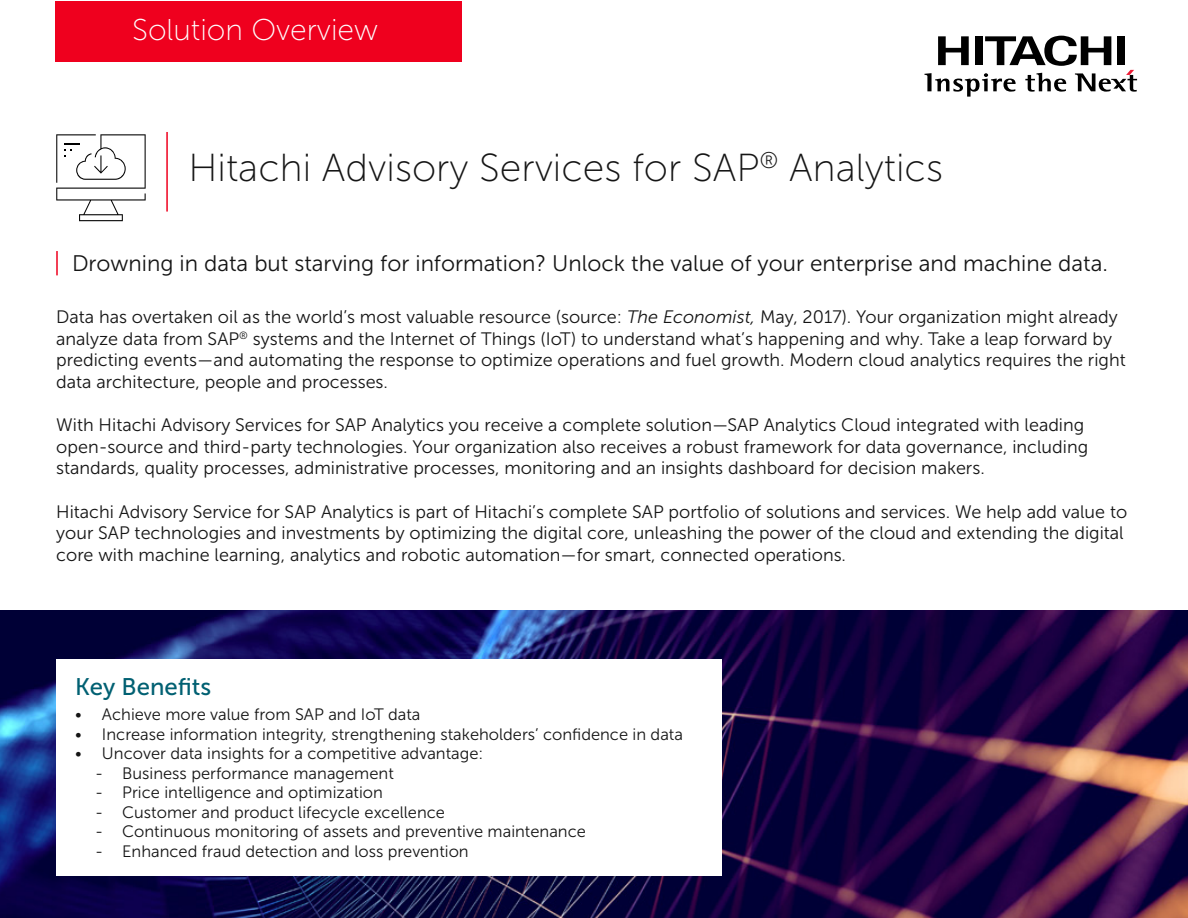
<style>
.page{position:relative;width:1188px;height:918px;background:#fff}
.page>*{position:absolute;margin:0;border:0;box-sizing:border-box;transform-origin:0 0}
.t1{font:39px "Museo Sans 100";color:#151515}
.t2{font:30px "Museo Sans 100";color:#fefefe}
.t3{font:24px "Museo Sans 500";color:#006072}
.t4{font:22.5px "Museo Sans 300";color:#151515}
.t5{font:18px/21.6px "Museo Sans 300";color:#151515}
.t6{font:16.5px "Museo Sans 300";color:#151515}
.s1{font-style:italic}
</style>
<div class="page">
<svg style="left:924px;top:36px;width:213px;height:61px"></svg>
<div style="left:55px;top:1px;width:406px;height:61px;background:#ef001e"></div>
<hr style="left:166px;top:132px;width:2px;height:80px;background:#ef001e">
<hr style="left:56px;top:251px;width:2px;height:24px;background:#ef001e">
<svg style="left:56px;top:134px;width:90px;height:87px"></svg>
<img style="left:0;top:610px;width:1188px;height:308px">
<div style="left:56px;top:660px;width:666px;height:216px;background:#fff"></div>
<h2 class="t2" style="left:132px;top:14px;width:247px">Solution Overview</h2>
<h1 class="t1" style="left:188px;top:147px;width:756px">Hitachi Advisory Services for SAP<sup>®</sup> Analytics</h1>
<p class="t4" style="left:72px;top:251px;width:1037px">Drowning in data but starving for information? Unlock the value of your enterprise and machine data.</p>
<p class="t5" style="left:56px;top:306px;width:1071px">Data has overtaken oil as the world’s most valuable resource (source: <span class="s1">The Economist,</span> May, 2017). Your organization might already analyze data from SAP<sup>®</sup> systems and the Internet of Things (IoT) to understand what’s happening and why. Take a leap forward by predicting events—and automating the response to optimize operations and fuel growth. Modern cloud analytics requires the right data architecture, people and processes.</p>
<p class="t5" style="left:56px;top:414px;width:1033px">With Hitachi Advisory Services for SAP Analytics you receive a complete solution—SAP Analytics Cloud integrated with leading open-source and third-party technologies. Your organization also receives a robust framework for data governance, including standards, quality processes, administrative processes, monitoring and an insights dashboard for decision makers.</p>
<p class="t5" style="left:56px;top:501px;width:1072px">Hitachi Advisory Service for SAP Analytics is part of Hitachi’s complete SAP portfolio of solutions and services. We help add value to your SAP technologies and investments by optimizing the digital core, unleashing the power of the cloud and extending the digital core with machine learning, analytics and robotic automation—for smart, connected operations.</p>
<h3 class="t3" style="left:75px;top:673px;width:138px">Key Benefits</h3>
<p class="t6" style="left:75px;top:706px;width:347px">• Achieve more value from SAP and IoT data</p>
<p class="t6" style="left:75px;top:725px;width:610px">• Increase information integrity, strengthening stakeholders’ confidence in data</p>
<p class="t6" style="left:75px;top:745px;width:410px">• Uncover data insights for a competitive advantage:</p>
<p class="t6" style="left:95px;top:764px;width:300px">- Business performance management</p>
<p class="t6" style="left:95px;top:784px;width:289px">- Price intelligence and optimization</p>
<p class="t6" style="left:95px;top:803px;width:351px">- Customer and product lifecycle excellence</p>
<p class="t6" style="left:95px;top:823px;width:492px">- Continuous monitoring of assets and preventive maintenance</p>
<p class="t6" style="left:95px;top:842px;width:375px">- Enhanced fraud detection and loss prevention</p>
</div>
